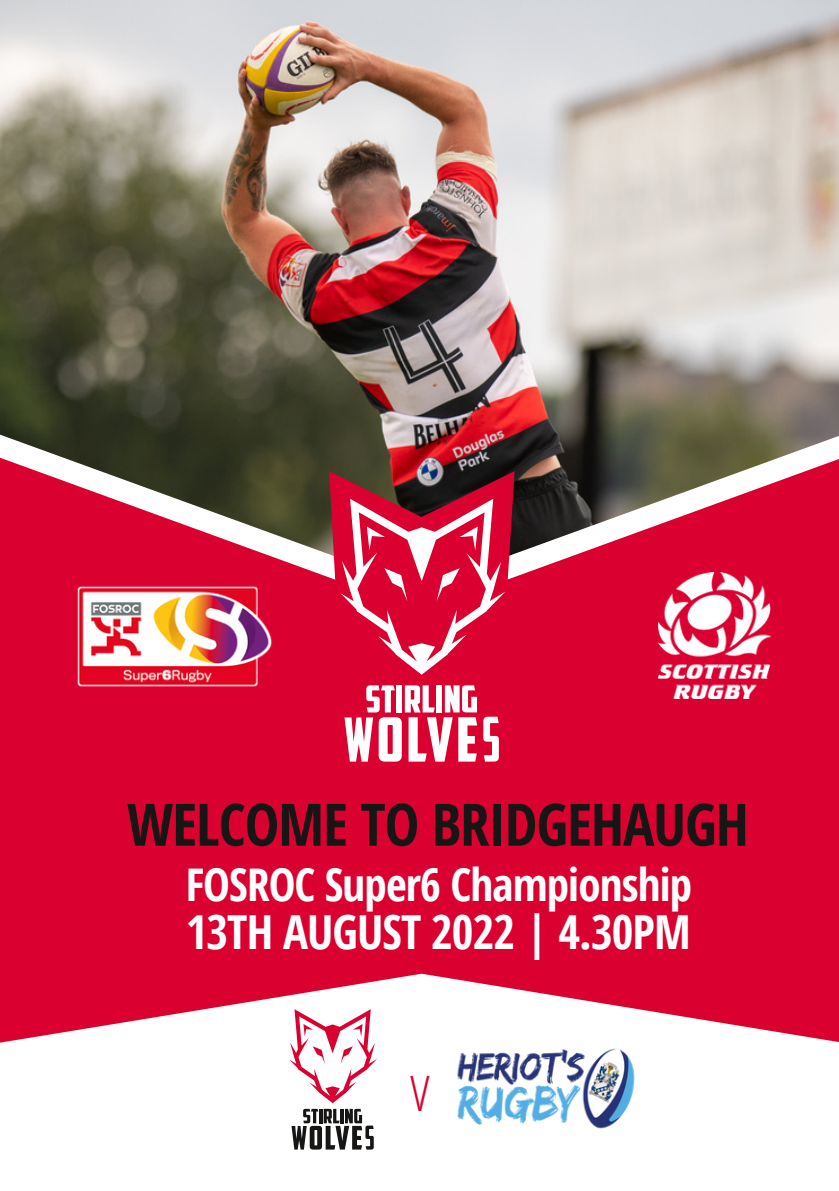
<style>
.page{position:relative;width:839px;height:1191px;background:#fff}
.page>*{position:absolute;margin:0;border:0;box-sizing:border-box;transform-origin:0 0}
.t1{font:700 58.6px "Open Sans Condensed";letter-spacing:-.02em;color:#171615}
.t2{font:300 48.8px "Open Sans Condensed";color:#da0030}
.t3{font:700 46.8px "Open Sans Condensed";letter-spacing:-.02em;color:#fff}
.t4{font:700 45px "Open Sans Condensed";letter-spacing:-.02em;color:#fff}
</style>
<div class="page">
<svg style="left:0;top:611px;width:838px;height:432px;fill:#da0030"></svg>
<img style="left:0;top:0;width:838px;height:588px">
<svg style="left:289px;top:1009px;width:88px;height:94px"></svg>
<svg style="left:291px;top:1109px;width:83px;height:41px"></svg>
<svg style="left:329px;top:471px;width:185px;height:204px"></svg>
<svg style="left:483px;top:717px;width:16px;height:45px"></svg>
<svg style="left:344px;top:685px;width:133px;height:77px"></svg>
<img style="left:421px;top:1032px;width:229px;height:97px">
<img style="left:658px;top:573px;width:112px;height:126px">
<img style="left:72px;top:580px;width:203px;height:112px">
<h1 class="t1" style="left:127px;top:783px;width:623px">WELCOME TO BRIDGEHAUGH</h1>
<p class="t4" style="left:186px;top:853px;width:508px">FOSROC Super6 Championship</p>
<p class="t3" style="left:186px;top:899px;width:506px">13TH AUGUST 2022 | 4.30PM</p>
<p class="t2" style="left:410px;top:1059px;width:21px">V</p>
</div>
